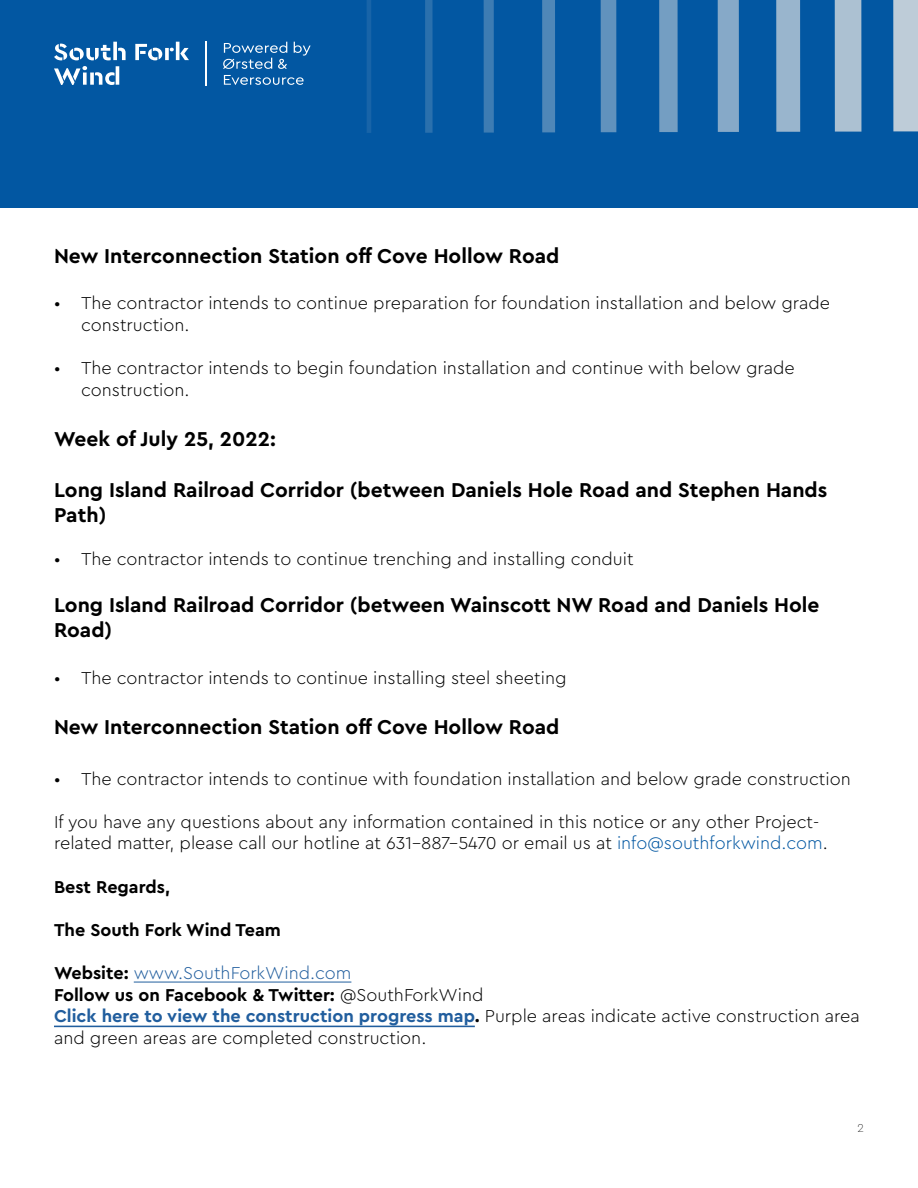
<style>
.page{position:relative;width:918px;height:1188px;background:#fff}
.page>*{position:absolute;margin:0;border:0;box-sizing:border-box;transform-origin:0 0}
.t1{font:700 21px/25.2px "Cera Pro";color:#000}
.t2{font:300 18px/21.6px "Cera Pro";color:#000}
.t3{font:300 18px/21.6px "Cera Pro";color:#000101}
.t4{font:700 18px "Cera Pro";color:#000}
.t5{font:100 12px "Cera Pro";color:#000}
.s1{color:#0257a2}
.s2{font-weight:700;color:#000}
.s3{color:#215e9e}
.s4{color:#000}
.s5{font-weight:700;color:#215e9e}
.s6{font-weight:700}
</style>
<div class="page">
<div style="left:0;top:0;width:918px;height:208px;background:#0257a2"></div>
<svg style="left:54px;top:42px;width:72px;height:18px"></svg>
<svg style="left:135px;top:42px;width:54px;height:18px"></svg>
<svg style="left:54px;top:66px;width:65px;height:19px"></svg>
<svg style="left:294px;top:42px;width:17px;height:14px"></svg>
<svg style="left:223px;top:42px;width:64px;height:27px"></svg>
<svg style="left:224px;top:75px;width:80px;height:10px"></svg>
<hr style="left:205px;top:42px;width:1px;height:44px;background:#fff">
<div style="left:893px;top:0;width:25px;height:131px;background:#beccd8"></div>
<div style="left:835px;top:0;width:26px;height:132px;background:#acc1d2"></div>
<div style="left:776px;top:0;width:24px;height:132px;background:#99b5cd"></div>
<div style="left:718px;top:0;width:21px;height:132px;background:#86a9c8"></div>
<div style="left:659px;top:0;width:19px;height:132px;background:#749ec2"></div>
<div style="left:601px;top:0;width:15px;height:132px;background:#6192bd"></div>
<div style="left:542px;top:0;width:13px;height:132px;background:#4f87b8"></div>
<div style="left:484px;top:0;width:10px;height:133px;background:#3d7cb3"></div>
<div style="left:425px;top:0;width:8px;height:133px;background:#2a70ad"></div>
<hr style="left:367px;top:0;width:4px;height:133px;background:#1864a8">
<hr style="left:134px;top:982px;width:217px;height:1px;background:#215e9e">
<hr style="left:54px;top:1026px;width:421px;height:1px;background:#215e9e">
<p class="t1" style="left:54px;top:242px;width:507px">New Interconnection Station off Cove Hollow Road</p>
<p class="t2" style="left:81px;top:292px;width:751px;text-indent:-27px">• The contractor intends to continue preparation for foundation installation and below grade construction.</p>
<p class="t2" style="left:81px;top:357px;width:715px;text-indent:-27px">• The contractor intends to begin foundation installation and continue with below grade construction.</p>
<p class="t1" style="left:54px;top:426px;width:223px">Week of July 25, 2022:</p>
<p class="t1" style="left:54px;top:476px;width:775px">Long Island Railroad Corridor (between Daniels Hole Road and Stephen Hands<br>Path)</p>
<p class="t2" style="left:54px;top:547px;width:581px">• The contractor intends to continue trenching and installing conduit</p>
<p class="t1" style="left:54px;top:591px;width:767px">Long Island Railroad Corridor (between Wainscott NW Road and Daniels Hole<br>Road)</p>
<p class="t2" style="left:54px;top:666px;width:514px">• The contractor intends to continue installing steel sheeting</p>
<p class="t1" style="left:54px;top:714px;width:507px">New Interconnection Station off Cove Hollow Road</p>
<p class="t2" style="left:54px;top:767px;width:798px">• The contractor intends to continue with foundation installation and below grade construction</p>
<p class="t2" style="left:54px;top:810px;width:775px">If you have any questions about any information contained in this notice or any other Project&shy;related matter, please call our hotline at 631-887-5470 or email us at <span class="s1">info@southforkwind.com</span>.</p>
<p class="t4" style="left:54px;top:875px;width:118px">Best Regards,</p>
<p class="t4" style="left:54px;top:918px;width:228px">The South Fork Wind Team</p>
<p class="t3" style="left:54px;top:961px;width:807px"><span class="s2">Website:</span> <span class="s3">www.SouthForkWind.com<br></span><span class="s2">Follow us on Facebook &amp; Twitter:</span> <span class="s4">@SouthForkWind<br></span><span class="s5">Click here to view the construction progress map</span><span class="s6">.</span> Purple areas indicate active construction area and green areas are completed construction.</p>
<p class="t5" style="left:858px;top:1120px;width:8px">2</p>
</div>
